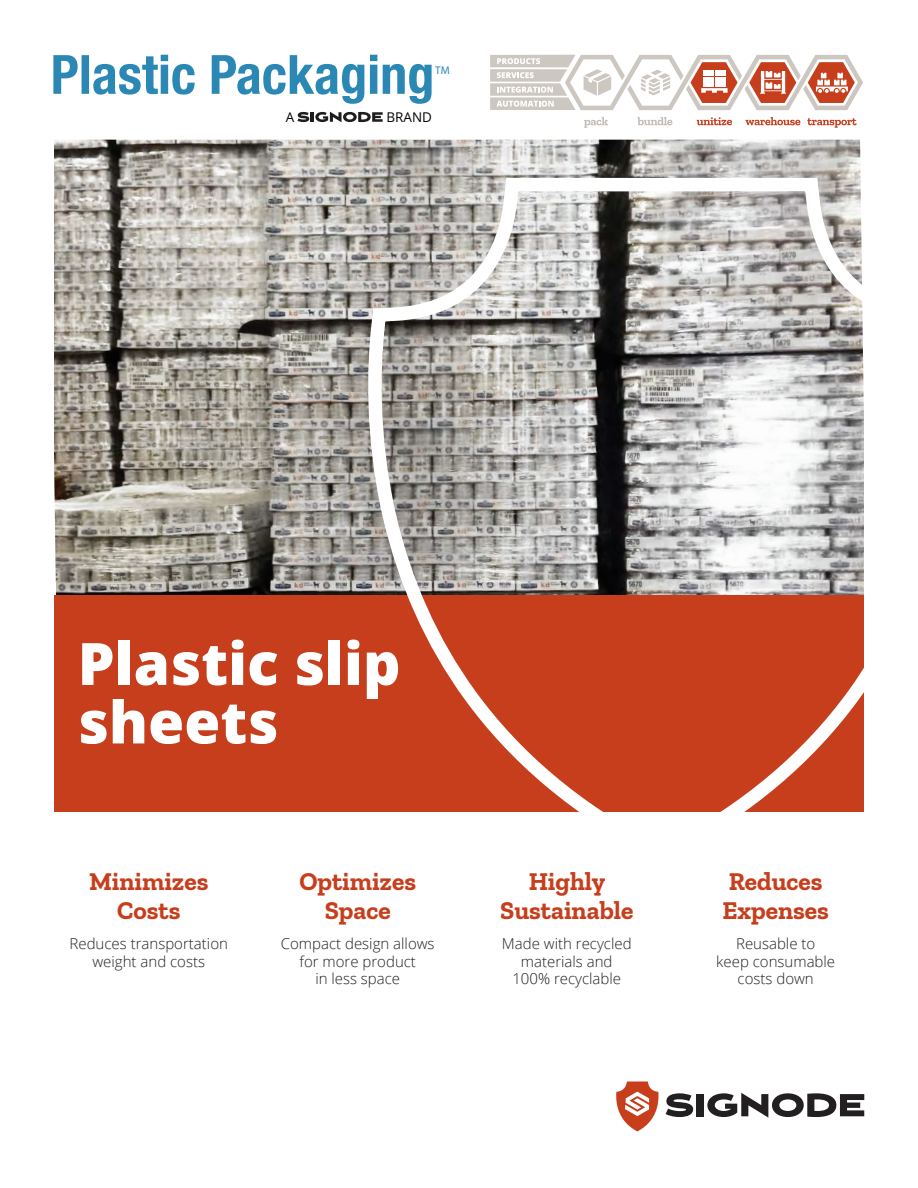
<style>
.page{position:relative;width:918px;height:1188px;background:#fff}
.page>*{position:absolute;margin:0;border:0;box-sizing:border-box;transform-origin:0 0}
.t1{font:800 58.5px/58.5px "Open Sans";color:#fff}
.t2{font:700 25.5px/28.5px "Zilla Slab";color:#c63e1c;text-align:center}
.t3{font:300 15px/17.2px "Open Sans";color:#231f20;text-align:center}
.t4{font:13.5px "Open Sans";letter-spacing:.005em;color:#040503}
.t5{font:11.25px "Myriad Pro";color:#2b88b5}
</style>
<div class="page">
<svg style="left:53px;top:54px;width:490px;height:69px"></svg>
<svg style="left:616px;top:1082px;width:43px;height:49px"></svg>
<svg style="left:666px;top:1093px;width:27px;height:24px"></svg>
<div style="left:697px;top:1094px;width:7px;height:22px;background:#231f20"></div>
<svg style="left:707px;top:1093px;width:157px;height:25px"></svg>
<img style="left:54px;top:140px;width:807px;height:456px">
<div style="left:54px;top:596px;width:810px;height:216px;background:#c63e1c"></div>
<svg style="left:355px;top:170px;width:509px;height:642px"></svg>
<svg style="left:807px;top:118px;width:50px;height:10px"></svg>
<svg style="left:746px;top:117px;width:54px;height:8px"></svg>
<svg style="left:697px;top:117px;width:35px;height:8px"></svg>
<svg style="left:637px;top:117px;width:35px;height:8px"></svg>
<svg style="left:584px;top:117px;width:24px;height:11px"></svg>
<svg style="left:490px;top:55px;width:373px;height:55px"></svg>
<p class="t5" style="left:435px;top:64px;width:16px">TM</p>
<p class="t4" style="left:286px;top:108px;width:10px">A</p>
<p class="t4" style="left:386px;top:108px;width:47px">BRAND</p>
<h1 class="t1" style="left:78px;top:631px;width:324px">Plastic slip sheets</h1>
<h2 class="t2" style="left:89px;top:868px;width:121px">Minimizes<br>Costs</h2>
<h2 class="t2" style="left:299px;top:868px;width:118px">Optimizes<br>Space</h2>
<h2 class="t2" style="left:500px;top:868px;width:135px">Highly<br>Sustainable</h2>
<h2 class="t2" style="left:722px;top:868px;width:108px;text-align:left">Reduces<br>Expenses</h2>
<p class="t3" style="left:70px;top:935px;width:160px">Reduces transportation weight and costs</p>
<p class="t3" style="left:281px;top:935px;width:155px">Compact design allows for more product<br>in less space</p>
<p class="t3" style="left:502px;top:935px;width:131px">Made with recycled materials and<br>100% recyclable</p>
<p class="t3" style="left:716px;top:935px;width:120px">Reusable to<br>keep consumable costs down</p>
</div>
